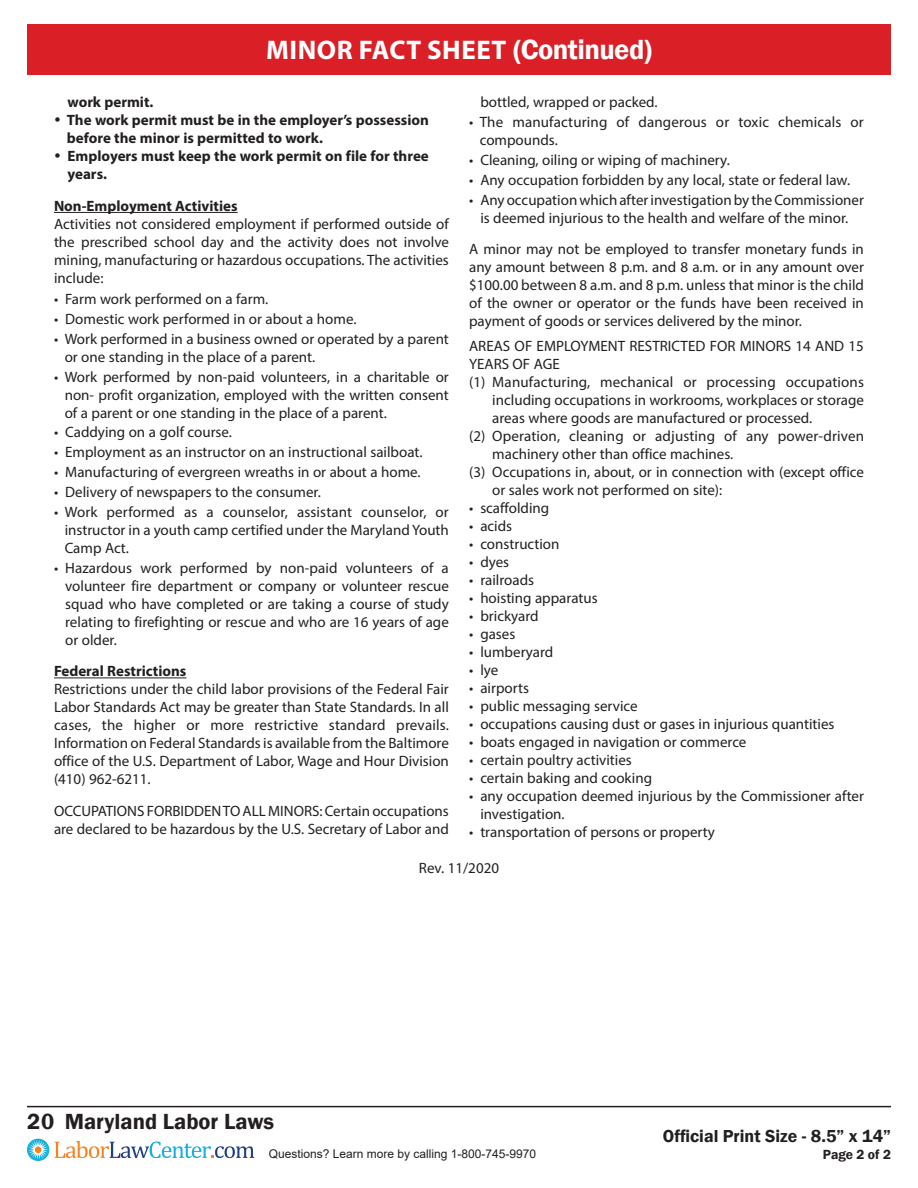
<style>
.page{position:relative;width:918px;height:1188px;background:#fff}
.page>*{position:absolute;margin:0;border:0;box-sizing:border-box;transform-origin:0 0}
.t1{font:700 27px "Myriad Pro";letter-spacing:.02em;color:#fff}
.t2{font:600 22.5px "Franklin Gothic";color:#231f20}
.t3{font:600 17.85px "Franklin Gothic";color:#231f20}
.t4{font:15px/18px "Myriad Pro";color:#231f20;text-align:justify}
.t5{font:700 15px/18px "Myriad Pro";color:#231f20}
.t6{font:600 13.65px "Franklin Gothic";color:#231f20}
.t7{font:12px "Arial";color:#231f20}
.s1{font-family:"Franklin Gothic";font-weight:600;font-size:28.5px}
</style>
<div class="page">
<hr style="left:27px;top:1106px;width:864px;height:1px;background:#231f20">
<svg style="left:27px;top:1139px;width:22px;height:22px"></svg>
<div style="left:35px;top:1146px;width:7px;height:7px;background:#f58320;border-radius:50%"></div>
<svg style="left:55px;top:1141px;width:199px;height:17px"></svg>
<div style="left:27px;top:24px;width:864px;height:50px;background:#da1f26"></div>
<hr style="left:54px;top:212px;width:184px;height:1px;background:#231f20">
<hr style="left:54px;top:678px;width:132px;height:1px;background:#231f20">
<p class="t1" style="left:266px;top:33px;width:387px">MINOR FACT SHEET <span class="s1">(Continued)</span></p>
<p class="t5" style="left:68px;top:93px;width:87px">work permit.</p>
<p class="t5" style="left:67px;top:111px;width:363px;text-indent:-13px">• The work permit must be in the employer’s possession before the minor is permitted to work.</p>
<p class="t5" style="left:68px;top:147px;width:363px;text-indent:-14px">• Employers must keep the work permit on file for three years.</p>
<p class="t5" style="left:54px;top:196px;width:185px">Non-Employment Activities</p>
<p class="t4" style="left:54px;top:215px;width:396px">Activities not considered employment if performed outside of the prescribed school day and the activity does not involve mining, manufacturing or hazardous occupations. The activities include:</p>
<p class="t4" style="left:54px;top:290px;width:216px">• Farm work performed on a farm.</p>
<p class="t4" style="left:54px;top:310px;width:304px">• Domestic work performed in or about a home.</p>
<p class="t4" style="left:65px;top:329px;width:386px;text-indent:-11px">• Work performed in a business owned or operated by a parent or one standing in the place of a parent.</p>
<p class="t4" style="left:65px;top:367px;width:386px;text-indent:-11px">• Work performed by non-paid volunteers, in a charitable or non- profit organization, employed with the written consent of a parent or one standing in the place of a parent.</p>
<p class="t4" style="left:54px;top:423px;width:179px">• Caddying on a golf course.</p>
<p class="t4" style="left:54px;top:443px;width:370px">• Employment as an instructor on an instructional sailboat.</p>
<p class="t4" style="left:54px;top:463px;width:368px">• Manufacturing of evergreen wreaths in or about a home.</p>
<p class="t4" style="left:54px;top:483px;width:268px">• Delivery of newspapers to the consumer.</p>
<p class="t4" style="left:65px;top:503px;width:386px;text-indent:-11px">• Work performed as a counselor, assistant counselor, or instructor in a youth camp certified under the Maryland Youth Camp Act.</p>
<p class="t4" style="left:65px;top:559px;width:385px;text-indent:-11px">• Hazardous work performed by non-paid volunteers of a volunteer fire department or company or volunteer rescue squad who have completed or are taking a course of study relating to firefighting or rescue and who are 16 years of age or older.</p>
<p class="t5" style="left:54px;top:662px;width:134px">Federal Restrictions</p>
<p class="t4" style="left:54px;top:680px;width:396px">Restrictions under the child labor provisions of the Federal Fair Labor Standards Act may be greater than State Standards. In all cases, the higher or more restrictive standard prevails.<br>Information on Federal Standards is available from the Baltimore office of the U.S. Department of Labor, Wage and Hour Division (410) 962-6211.</p>
<p class="t4" style="left:54px;top:802px;width:396px">OCCUPATIONS FORBIDDEN TO ALL MINORS: Certain occupations are declared to be hazardous by the U.S. Secretary of Labor and</p>
<p class="t4" style="left:480px;top:93px;width:179px">bottled, wrapped or packed.</p>
<p class="t4" style="left:480px;top:113px;width:386px;text-indent:-11px">• The manufacturing of dangerous or toxic chemicals or compounds.</p>
<p class="t4" style="left:469px;top:151px;width:262px">• Cleaning, oiling or wiping of machinery.</p>
<p class="t4" style="left:469px;top:171px;width:383px">• Any occupation forbidden by any local, state or federal law.</p>
<p class="t4" style="left:469px;top:191px;width:396px;text-align:center">• Any occupation which after investigation by the Commissioner is deemed injurious to the health and welfare of the minor.</p>
<p class="t4" style="left:469px;top:240px;width:396px">A minor may not be employed to transfer monetary funds in any amount between 8 p.m. and 8 a.m. or in any amount over $100.00 between 8 a.m. and 8 p.m. unless that minor is the child of the owner or operator or the funds have been received in payment of goods or services delivered by the minor.</p>
<p class="t4" style="left:469px;top:337px;width:396px">AREAS OF EMPLOYMENT RESTRICTED FOR MINORS 14 AND 15<br>YEARS OF AGE</p>
<p class="t4" style="left:492px;top:373px;width:373px;text-indent:-23px">(1) Manufacturing, mechanical or processing occupations including occupations in workrooms, workplaces or storage areas where goods are manufactured or processed.</p>
<p class="t4" style="left:492px;top:427px;width:373px;text-indent:-23px">(2) Operation, cleaning or adjusting of any power-driven machinery other than office machines.</p>
<p class="t4" style="left:492px;top:463px;width:373px;text-indent:-23px">(3) Occupations in, about, or in connection with (except office or sales work not performed on site):</p>
<p class="t4" style="left:469px;top:499px;width:82px">• scaffolding</p>
<p class="t4" style="left:469px;top:517px;width:45px">• acids</p>
<p class="t4" style="left:469px;top:535px;width:92px">• construction</p>
<p class="t4" style="left:469px;top:553px;width:42px">• dyes</p>
<p class="t4" style="left:469px;top:571px;width:66px">• railroads</p>
<p class="t4" style="left:469px;top:589px;width:130px">• hoisting apparatus</p>
<p class="t4" style="left:469px;top:607px;width:71px">• brickyard</p>
<p class="t4" style="left:469px;top:625px;width:48px">• gases</p>
<p class="t4" style="left:469px;top:643px;width:86px">• lumberyard</p>
<p class="t4" style="left:469px;top:661px;width:31px">• lye</p>
<p class="t4" style="left:469px;top:679px;width:61px">• airports</p>
<p class="t4" style="left:469px;top:697px;width:170px">• public messaging service</p>
<p class="t4" style="left:469px;top:715px;width:367px">• occupations causing dust or gases in injurious quantities</p>
<p class="t4" style="left:469px;top:733px;width:279px">• boats engaged in navigation or commerce</p>
<p class="t4" style="left:469px;top:751px;width:164px">• certain poultry activities</p>
<p class="t4" style="left:469px;top:769px;width:185px">• certain baking and cooking</p>
<p class="t4" style="left:480px;top:787px;width:385px;text-indent:-11px">• any occupation deemed injurious by the Commissioner after investigation.</p>
<p class="t4" style="left:469px;top:823px;width:247px">• transportation of persons or property</p>
<p class="t4" style="left:419px;top:859px;width:82px">Rev. 11/2020</p>
<h2 class="t2" style="left:27px;top:1107px;width:249px">20 Maryland Labor Laws</h2>
<p class="t7" style="left:269px;top:1146px;width:269px">Questions? Learn more by calling 1-800-745-9970</p>
<p class="t3" style="left:663px;top:1125px;width:230px">Official Print Size - 8.5” x 14”</p>
<p class="t6" style="left:823px;top:1146px;width:70px">Page 2 of 2</p>
</div>
